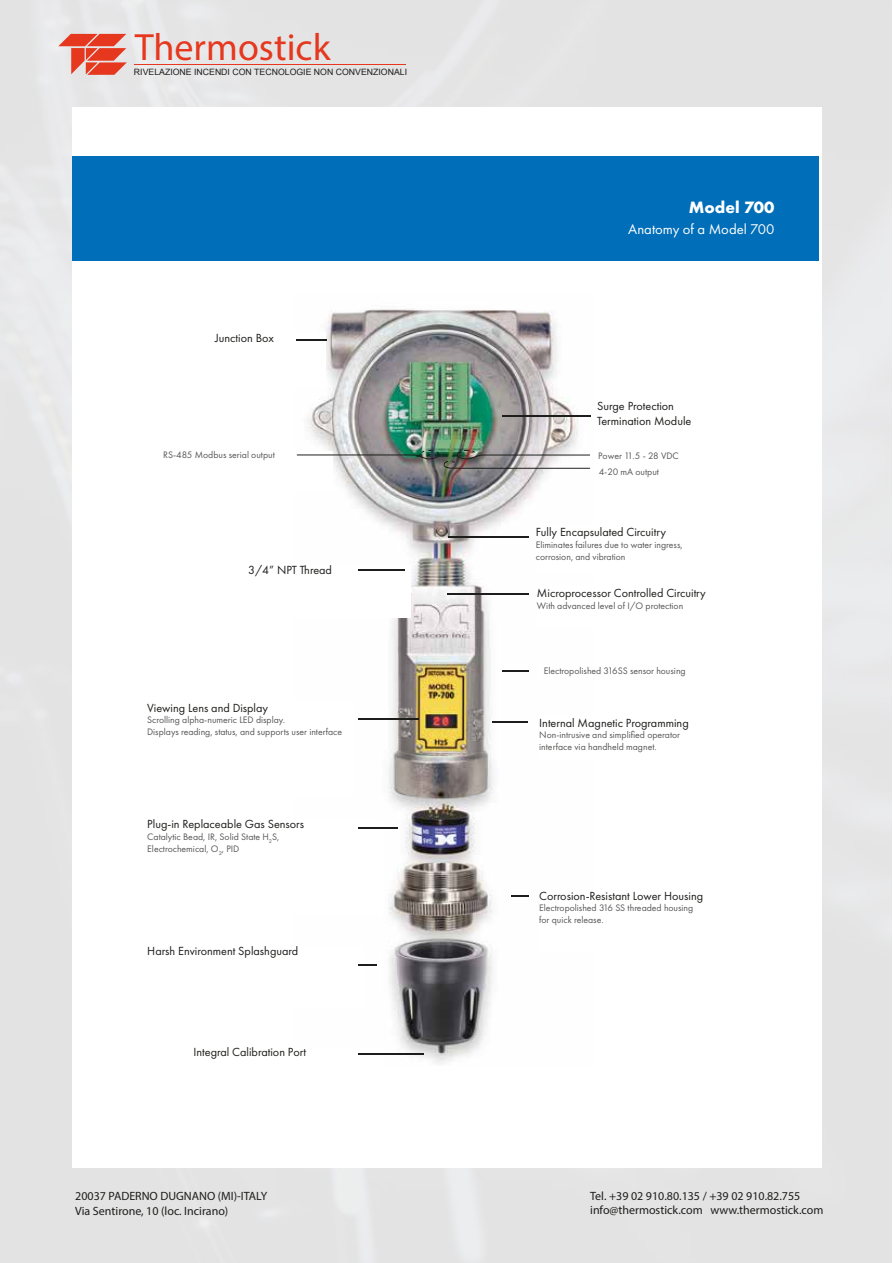
<style>
.page{position:relative;width:893px;height:1263px;background:#fff}
.page>*{position:absolute;margin:0;border:0;box-sizing:border-box;transform-origin:0 0}
.t1{font:38.1px "Myriad Pro";color:#e5381e}
.t2{font:700 17.1px "Futura PT";color:#fff}
.t3{font:14.7px "Futura PT";color:#fff}
.t4{font:12.15px/14.7px "Futura PT";color:#1d1d1b}
.t5{font:12px/14.4px "Myriad Pro";color:#1d1d1b}
.t6{font:9.75px/11.7px "Futura PT";color:#575756}
.t7{font:8.7px "Arial";color:#1d1d1b}
</style>
<div class="page">
<img style="left:0;top:0;width:892px;height:1263px">
<div style="left:72px;top:107px;width:749px;height:1060px;background:#fff"></div>
<hr style="left:134px;top:64px;width:271px;height:1px;background:#e5381e">
<svg style="left:58px;top:34px;width:69px;height:41px;background:#e57b6c"></svg>
<div style="left:72px;top:156px;width:746px;height:105px;background:#006eb8"></div>
<img style="left:307px;top:309px;width:284px;height:755px">
<div style="left:215px;top:333px;width:111px;height:55px;background:#fff"></div>
<div style="left:163px;top:451px;width:169px;height:40px;background:#fff"></div>
<div style="left:147px;top:700px;width:206px;height:96px;background:#fff"></div>
<div style="left:147px;top:819px;width:236px;height:95px;background:#fff"></div>
<div style="left:147px;top:946px;width:218px;height:63px;background:#fff"></div>
<div style="left:193px;top:1047px;width:190px;height:33px;background:#fff"></div>
<div style="left:539px;top:890px;width:220px;height:63px;background:#fff"></div>
<div style="left:539px;top:715px;width:242px;height:46px;background:#fff"></div>
<div style="left:538px;top:665px;width:173px;height:15px;background:#fff"></div>
<div style="left:537px;top:586px;width:244px;height:40px;background:#fff"></div>
<div style="left:536px;top:525px;width:245px;height:49px;background:#fff"></div>
<div style="left:248px;top:565px;width:162px;height:53px;background:#fff"></div>
<hr style="left:359px;top:569px;width:46px;height:2px;background:#1d1d1b">
<svg style="left:502px;top:670px;width:26px;height:1px"></svg>
<hr style="left:359px;top:718px;width:60px;height:1px;background:#1d1d1b">
<hr style="left:359px;top:828px;width:39px;height:1px;background:#1d1d1b">
<svg style="left:359px;top:964px;width:18px;height:1px"></svg>
<hr style="left:448px;top:536px;width:80px;height:1px;background:#1d1d1b">
<hr style="left:447px;top:594px;width:81px;height:1px;background:#1d1d1b">
<svg style="left:511px;top:895px;width:17px;height:1px"></svg>
<hr style="left:359px;top:1053px;width:65px;height:1px;background:#1d1d1b">
<hr style="left:493px;top:721px;width:35px;height:1px;background:#1d1d1b">
<img style="left:297px;top:450px;width:293px;height:19px">
<hr style="left:297px;top:339px;width:30px;height:2px;background:#1d1d1b">
<hr style="left:502px;top:415px;width:88px;height:2px;background:#1d1d1b">
<h1 class="t1" style="left:135px;top:23px;width:197px">Thermostick</h1>
<p class="t7" style="left:134px;top:66px;width:275px">RIVELAZIONE INCENDI CON TECNOLOGIE NON CONVENZIONALI</p>
<p class="t4" style="left:215px;top:330px;width:61px">Junction Box</p>
<p class="t6" style="left:163px;top:449px;width:113px">RS-485 Modbus serial output</p>
<p class="t4" style="left:248px;top:562px;width:85px">3/4” NPT Thread</p>
<p class="t4" style="left:147px;top:700px;width:123px">Viewing Lens and Display</p>
<p class="t6" style="left:147px;top:714px;width:197px">Scrolling alpha-numeric LED display.<br>Displays reading, status, and supports user interface</p>
<p class="t4" style="left:147px;top:817px;width:158px">Plug-in Replaceable Gas Sensors</p>
<p class="t6" style="left:147px;top:831px;width:134px">Catalytic Bead, IR, Solid State H<sub>2</sub>S,<br>Electrochemical, O<sub>2</sub>, PID</p>
<p class="t4" style="left:147px;top:944px;width:152px">Harsh Environment Splashguard</p>
<p class="t4" style="left:193px;top:1045px;width:114px">Integral Calibration Port</p>
<h2 class="t2" style="left:689px;top:196px;width:87px">Model 700</h2>
<h3 class="t3" style="left:628px;top:221px;width:148px">Anatomy of a Model 700</h3>
<p class="t4" style="left:597px;top:399px;width:96px">Surge Protection<br>Termination Module</p>
<p class="t6" style="left:598px;top:449px;width:82px">Power 11.5 - 28 VDC</p>
<p class="t6" style="left:599px;top:466px;width:62px">4-20 mA output</p>
<p class="t4" style="left:536px;top:525px;width:132px">Fully Encapsulated Circuitry</p>
<p class="t6" style="left:536px;top:539px;width:148px">Eliminates failures due to water ingress, corrosion, and vibration</p>
<p class="t4" style="left:537px;top:586px;width:170px">Microprocessor Controlled Circuitry</p>
<p class="t6" style="left:537px;top:600px;width:148px">With advanced level of I/O protection</p>
<p class="t6" style="left:544px;top:665px;width:143px">Electropolished 316SS sensor housing</p>
<p class="t4" style="left:539px;top:715px;width:151px">Internal Magnetic Programming</p>
<p class="t6" style="left:539px;top:729px;width:142px">Non-intrusive and simplified operator interface via handheld magnet.</p>
<p class="t4" style="left:539px;top:888px;width:166px">Corrosion-Resistant Lower Housing</p>
<p class="t6" style="left:539px;top:902px;width:156px">Electropolished 316 SS threaded housing for quick release.</p>
<p class="t5" style="left:75px;top:1189px;width:194px">20037 PADERNO DUGNANO (MI)-ITALY<br>Via Sentirone, 10 (loc. Incirano)</p>
<p class="t5" style="left:590px;top:1188px;width:235px">Tel. +39 02 910.80.135 / +39 02 910.82.755 info@thermostick.com www.thermostick.com</p>
</div>
